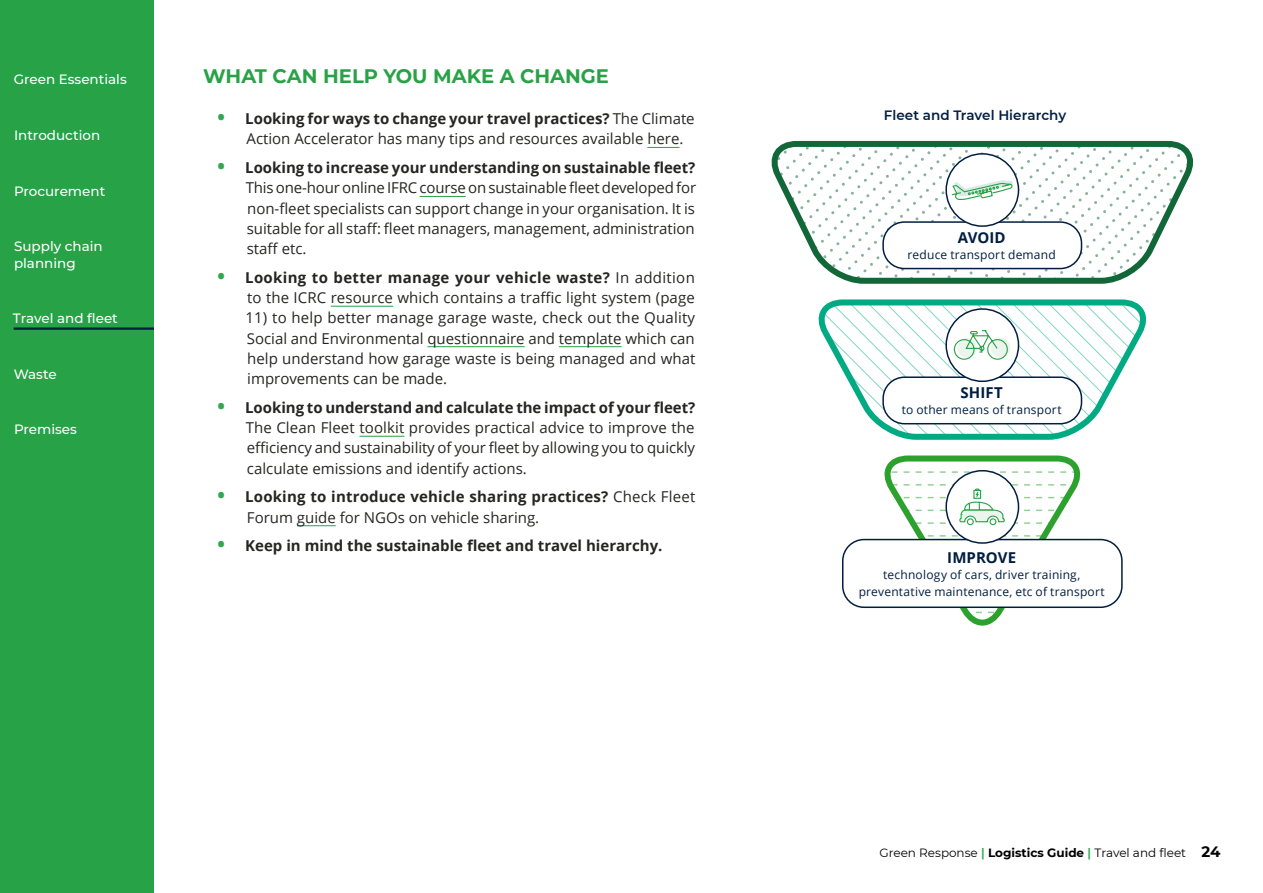
<style>
.page{position:relative;width:1263px;height:893px;background:#fff}
.page>*{position:absolute;margin:0;border:0;box-sizing:border-box;transform-origin:0 0}
.t1{font:700 19.5px "Montserrat";color:#28a247}
.t2{font:15px/20.2px "Open Sans";color:#252523;text-align:justify}
.t3{font:700 15px "Open Sans";color:#252523}
.t4{font:700 15px "Open Sans";letter-spacing:.005em;color:#011e41}
.t5{font:500 13.5px/16.5px "Montserrat";color:#fff}
.t6{font:600 13.5px "Montserrat";letter-spacing:.005em;color:#011e41}
.t7{font:12px/16.5px "Open Sans";letter-spacing:.015em;color:#011e41;text-align:center}
.t8{font:12px "Montserrat";color:#000}
.s1{font-size:27px;color:#33a750}
.s2{font-weight:700}
.s3{font-weight:400;font-size:27px;color:#33a750}
.s4{font-weight:600;color:#28a247}
.s5{font-weight:700;font-size:15px}
</style>
<div class="page">
<div style="left:0;top:0;width:154px;height:893px;background:#28a247"></div>
<hr style="left:14px;top:327px;width:140px;height:3px;background:#011e41">
<hr style="left:647px;top:147px;width:32px;height:1px;background:#28a247">
<hr style="left:420px;top:196px;width:46px;height:1px;background:#28a247">
<hr style="left:331px;top:306px;width:62px;height:1px;background:#28a247">
<hr style="left:427px;top:346px;width:98px;height:1px;background:#28a247">
<hr style="left:559px;top:346px;width:63px;height:1px;background:#28a247">
<hr style="left:359px;top:436px;width:45px;height:1px;background:#28a247">
<hr style="left:297px;top:525px;width:39px;height:1px;background:#28a247">
<svg style="left:830px;top:299px;width:304px;height:141px"></svg>
<svg style="left:783px;top:140px;width:399px;height:144px"></svg>
<div style="left:842px;top:539px;width:281px;height:69px;border:2px solid #011e41;border-radius:21px"></div>
<svg style="left:874px;top:455px;width:208px;height:171px"></svg>
<svg style="left:818px;top:302px;width:329px;height:135px"></svg>
<svg style="left:771px;top:144px;width:422px;height:137px"></svg>
<p class="t5" style="left:14px;top:71px;width:115px">Green Essentials</p>
<h1 class="t1" style="left:203px;top:62px;width:407px">WHAT CAN HELP YOU MAKE A CHANGE</h1>
<p class="t2" style="left:246px;top:108px;width:450px;text-indent:-30px"><span class="s1">•</span> <span class="s2">Looking for ways to change your travel practices?</span> The Climate<br>Action Accelerator has many tips and resources available here.</p>
<p class="t2" style="left:246px;top:157px;width:452px;text-indent:-29px"><span class="s1">•</span> <span class="s2">Looking to increase your understanding on sustainable fleet?<br></span>This one-hour online IFRC course on sustainable fleet developed for non-fleet specialists can support change in your organisation. It is suitable for all staff: fleet managers, management, administration staff etc.</p>
<p class="t2" style="left:216px;top:267px;width:480px;text-align:right"><span class="s1">•</span> <span class="s2">Looking to better manage your vehicle waste?</span> In addition to the ICRC resource which contains a traffic light system (page</p>
<p class="t2" style="left:245px;top:307px;width:451px">11) to help better manage garage waste, check out the Quality Social and Environmental questionnaire and template which can help understand how garage waste is being managed and what improvements can be made.</p>
<p class="t2" style="left:246px;top:397px;width:451px;text-indent:-29px"><span class="s1">•</span> <span class="s2">Looking to understand and calculate the impact of your fleet?<br></span>The Clean Fleet toolkit provides practical advice to improve the efficiency and sustainability of your fleet by allowing you to quickly calculate emissions and identify actions.</p>
<p class="t2" style="left:247px;top:486px;width:450px;text-indent:-31px"><span class="s1">•</span> <span class="s2">Looking to introduce vehicle sharing practices?</span> Check Fleet<br>Forum guide for NGOs on vehicle sharing.</p>
<p class="t3" style="left:216px;top:535px;width:448px"><span class="s3">•</span> Keep in mind the sustainable fleet and travel hierarchy.</p>
<p class="t5" style="left:14px;top:126px;width:88px">Introduction</p>
<p class="t5" style="left:14px;top:182px;width:93px">Procurement</p>
<p class="t5" style="left:14px;top:238px;width:90px">Supply chain planning</p>
<p class="t5" style="left:13px;top:310px;width:106px">Travel and fleet</p>
<p class="t5" style="left:14px;top:365px;width:44px">Waste</p>
<p class="t5" style="left:14px;top:421px;width:64px">Premises</p>
<p class="t6" style="left:884px;top:106px;width:184px">Fleet and Travel Hierarchy</p>
<p class="t4" style="left:958px;top:227px;width:49px">AVOID</p>
<p class="t7" style="left:908px;top:246px;width:150px">reduce transport demand</p>
<p class="t4" style="left:960px;top:382px;width:44px">SHIFT</p>
<p class="t7" style="left:902px;top:402px;width:161px">to other means of transport</p>
<p class="t4" style="left:947px;top:547px;width:71px">IMPROVE</p>
<p class="t7" style="left:859px;top:566px;width:248px">technology of cars, driver training, preventative maintenance, etc of transport</p>
<p class="t8" style="left:879px;top:844px;width:342px">Green Response <span class="s4">|</span> <span class="s2">Logistics Guide</span> <span class="s4">|</span> Travel and fleet <span class="s5">24</span></p>
</div>
